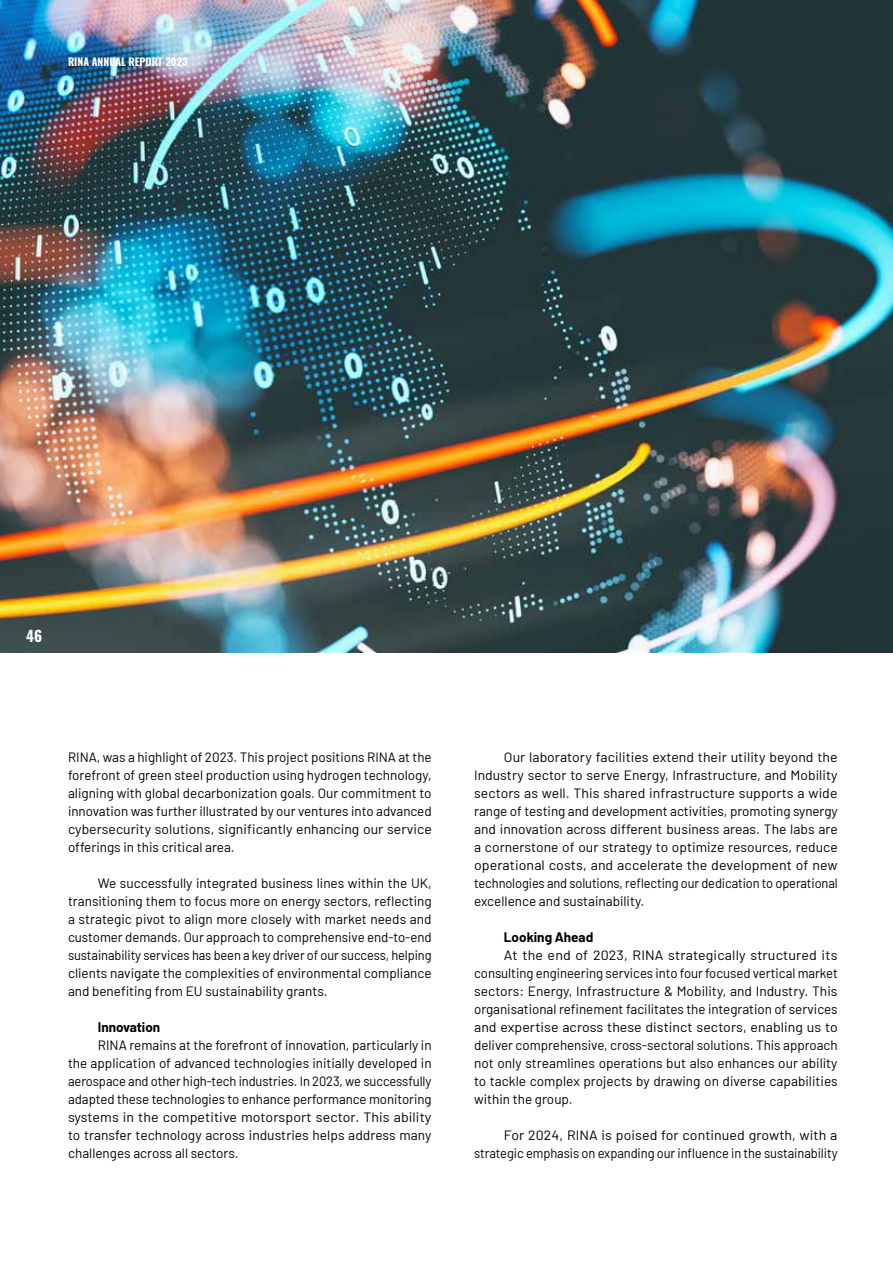
<style>
.page{position:relative;width:893px;height:1263px;background:#fff}
.page>*{position:absolute;margin:0;border:0;box-sizing:border-box;transform-origin:0 0}
.t1{font:700 15px "Oswald";color:#fff}
.t2{font:13.5px/18px "Barlow";color:#000;text-align:justify}
.t3{font:13.5px/18px "Barlow";color:#000;text-align:justify;scale:1.05 1}
.t4{font:13.5px/18px "Barlow";color:#000;text-align:justify;scale:1.04 1}
.t5{font:700 13.5px "Barlow";color:#000}
.t6{font:700 10.5px "Oswald";color:#fff}
</style>
<div class="page">
<img style="left:0;top:0;width:893px;height:653px">
<p class="t6" style="left:68px;top:55px;width:121px">RINA ANNUAL REPORT 2023</p>
<p class="t1" style="left:26px;top:626px;width:18px">46</p>
<p class="t2" style="left:68px;top:747px;width:365px">RINA, was a highlight of 2023. This project positions RINA at the forefront of green steel production using hydrogen technology, aligning with global decarbonization goals. Our commitment to innovation was further illustrated by our ventures into advanced cybersecurity solutions, significantly enhancing our service offerings in this critical area.</p>
<p class="t2" style="left:68px;top:873px;width:365px;text-indent:30px">We successfully integrated business lines within the UK, transitioning them to focus more on energy sectors, reflecting a strategic pivot to align more closely with market needs and customer demands. Our approach to comprehensive end-to-end sustainability services has been a key driver of our success, helping clients navigate the complexities of environmental compliance and benefiting from EU sustainability grants.</p>
<p class="t5" style="left:98px;top:1017px;width:64px">Innovation</p>
<p class="t2" style="left:68px;top:1035px;width:365px;text-indent:30px">RINA remains at the forefront of innovation, particularly in the application of advanced technologies initially developed in aerospace and other high-tech industries. In 2023, we successfully adapted these technologies to enhance performance monitoring systems in the competitive motorsport sector. This ability to transfer technology across industries helps address many challenges across all sectors.</p>
<p class="t4" style="left:474px;top:747px;width:351px;text-indent:30px">Our laboratory facilities extend their utility beyond the Industry sector to serve Energy, Infrastructure, and Mobility sectors as well. This shared infrastructure supports a wide range of testing and development activities, promoting synergy and innovation across different business areas. The labs are a cornerstone of our strategy to optimize resources, reduce operational costs, and accelerate the development of new technologies and solutions, reflecting our dedication to operational excellence and sustainability.</p>
<p class="t5" style="left:504px;top:927px;width:91px">Looking Ahead</p>
<p class="t3" style="left:474px;top:945px;width:348px;text-indent:30px">At the end of 2023, RINA strategically structured its consulting engineering services into four focused vertical market sectors: Energy, Infrastructure &amp; Mobility, and Industry. This organisational refinement facilitates the integration of services and expertise across these distinct sectors, enabling us to deliver comprehensive, cross-sectoral solutions. This approach not only streamlines operations but also enhances our ability to tackle complex projects by drawing on diverse capabilities within the group.</p>
<p class="t3" style="left:474px;top:1125px;width:348px;text-align:right">For 2024, RINA is poised for continued growth, with a strategic emphasis on expanding our influence in the sustainability</p>
</div>
